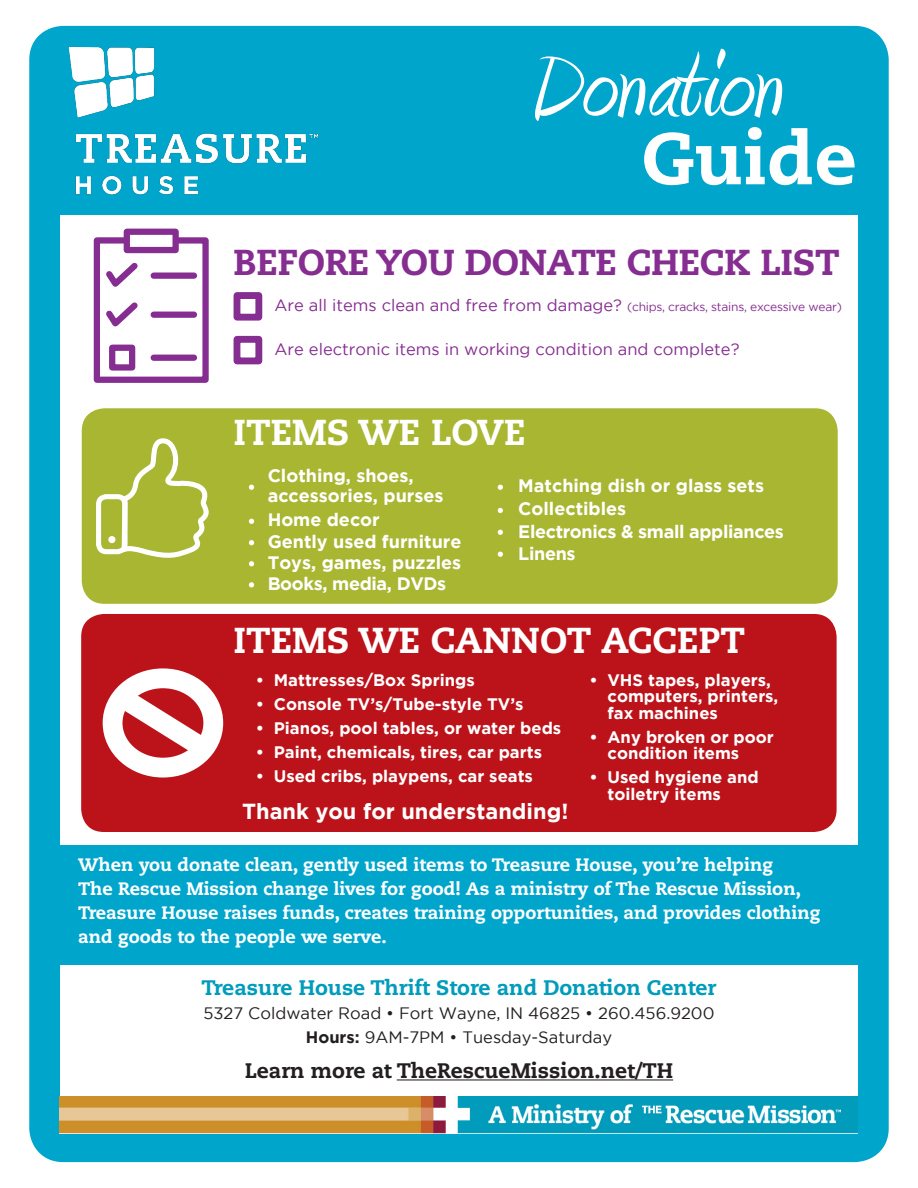
<style>
.page{position:relative;width:918px;height:1188px;background:#fff}
.page>*{position:absolute;margin:0;border:0;box-sizing:border-box;transform-origin:0 0}
.t1{font:114.15px "Amienne";color:#fff}
.t2{font:800 73.05px "Caecilia LT Std";color:#fff}
.t3{font:800 36px "Caecilia LT Std";color:#fff}
.t4{font:800 36px "Caecilia LT Std";letter-spacing:-.01em;color:#862d91}
.t5{font:700 21.75px "Gotham";color:#fff}
.t6{font:800 21px "Caecilia LT Std";color:#019cbb}
.t7{font:800 21px "Caecilia LT Std";color:#231f20}
.t8{font:800 18px/24px "Caecilia LT Std";color:#fff}
.t9{font:700 18px/19.5px "Gotham";color:#fff}
.t10{font:700 18px "Gotham";letter-spacing:-.02em;color:#fff}
.t11{font:700 16.65px/16.5px "Gotham";color:#fff}
.t12{font:16.5px "Gotham";color:#231f20}
.t13{font:16.5px "Gotham";color:#862d91}
.t14{font:12px "Gotham";letter-spacing:-.02em;color:#862d91}
.s1{font-size:16.5px}
.s2{font-weight:700}
</style>
<div class="page">
<div style="left:29px;top:26px;width:860px;height:1136px;border:31px solid #00a5cc;border-radius:18px"></div>
<img style="left:60px;top:1096px;width:798px;height:37px">
<div style="left:82px;top:408px;width:756px;height:196px;background:#a9b632;border-radius:23px"></div>
<div style="left:81px;top:614px;width:756px;height:218px;background:#bc131a;border-radius:23px"></div>
<div style="left:40px;top:44px;width:834px;height:170px;background:#00a5cc"></div>
<div style="left:51px;top:845px;width:834px;height:120px;background:#00a5cc"></div>
<hr style="left:397px;top:1079px;width:276px;height:1px;background:#231f20">
<svg style="left:102px;top:685px;width:122px;height:76px"></svg>
<img style="left:68px;top:46px;width:251px;height:149px">
<div style="left:94px;top:237px;width:115px;height:146px;border:6px solid #862d91"></div>
<div style="left:124px;top:229px;width:55px;height:24px;background:#fff;border:6px solid #862d91"></div>
<div style="left:154px;top:273px;width:40px;height:6px;background:#862d91"></div>
<div style="left:154px;top:312px;width:40px;height:6px;background:#862d91"></div>
<div style="left:154px;top:355px;width:40px;height:6px;background:#862d91"></div>
<div style="left:109px;top:345px;width:26px;height:26px;border:6px solid #862d91"></div>
<svg style="left:106px;top:262px;width:32px;height:65px"></svg>
<div style="left:234px;top:292px;width:28px;height:29px;border:7px solid #862d91"></div>
<div style="left:234px;top:336px;width:28px;height:28px;border:7px solid #862d91"></div>
<svg style="left:119px;top:438px;width:93px;height:725px"></svg>
<div style="left:96px;top:494px;width:32px;height:60px;border:5px solid #fff;border-radius:8px"></div>
<div style="left:108px;top:536px;width:7px;height:7px;background:#fff;border-radius:50%"></div>
<svg style="left:249px;top:485px;width:5px;height:5px"></svg>
<svg style="left:249px;top:519px;width:5px;height:5px"></svg>
<svg style="left:498px;top:508px;width:5px;height:5px"></svg>
<svg style="left:498px;top:530px;width:5px;height:5px"></svg>
<svg style="left:498px;top:552px;width:5px;height:5px"></svg>
<svg style="left:249px;top:582px;width:5px;height:5px"></svg>
<svg style="left:249px;top:540px;width:5px;height:5px"></svg>
<svg style="left:249px;top:561px;width:5px;height:5px"></svg>
<svg style="left:498px;top:485px;width:5px;height:5px"></svg>
<p class="t1" style="left:530px;top:35px;width:254px">Donation</p>
<p class="t2" style="left:642px;top:113px;width:216px">Guide</p>
<p class="t4" style="left:234px;top:240px;width:608px">BEFORE YOU DONATE CHECK LIST</p>
<p class="t14" style="left:274px;top:300px;width:569px"><span class="s1">Are all items clean and free from damage?</span> (chips, cracks, stains, excessive wear)</p>
<p class="t13" style="left:274px;top:340px;width:467px">Are electronic items in working condition and complete?</p>
<p class="t3" style="left:234px;top:410px;width:294px">ITEMS WE LOVE</p>
<p class="t9" style="left:268px;top:466px;width:177px">Clothing, shoes, accessories, purses</p>
<p class="t9" style="left:268px;top:510px;width:114px">Home decor</p>
<p class="t9" style="left:268px;top:531px;width:195px">Gently used furniture</p>
<p class="t9" style="left:268px;top:553px;width:195px">Toys, games, puzzles</p>
<p class="t10" style="left:268px;top:573px;width:180px">Books, media, DVDs</p>
<p class="t9" style="left:518px;top:476px;width:247px">Matching dish or glass sets</p>
<p class="t9" style="left:518px;top:499px;width:109px">Collectibles</p>
<p class="t10" style="left:518px;top:521px;width:267px">Electronics &amp; small appliances</p>
<p class="t9" style="left:518px;top:543px;width:59px">Linens</p>
<p class="t3" style="left:234px;top:618px;width:513px">ITEMS WE CANNOT ACCEPT</p>
<p class="t11" style="left:256px;top:671px;width:220px">• Mattresses/Box Springs</p>
<p class="t11" style="left:256px;top:695px;width:269px">• Console TV’s/Tube-style TV’s</p>
<p class="t11" style="left:256px;top:719px;width:307px">• Pianos, pool tables, or water beds</p>
<p class="t11" style="left:256px;top:743px;width:288px">• Paint, chemicals, tires, car parts</p>
<p class="t11" style="left:256px;top:767px;width:279px">• Used cribs, playpens, car seats</p>
<p class="t5" style="left:242px;top:799px;width:328px">Thank you for understanding!</p>
<p class="t11" style="left:608px;top:671px;width:172px;text-indent:-18px">• VHS tapes, players, computers, printers, fax machines</p>
<p class="t11" style="left:608px;top:728px;width:168px;text-indent:-18px">• Any broken or poor condition items</p>
<p class="t11" style="left:608px;top:769px;width:153px;text-indent:-18px">• Used hygiene and toiletry items</p>
<p class="t8" style="left:78px;top:853px;width:744px">When you donate clean, gently used items to Treasure House, you’re helping<br>The Rescue Mission change lives for good! As a ministry of The Rescue Mission, Treasure House raises funds, creates training opportunities, and provides clothing and goods to the people we serve.</p>
<p class="t6" style="left:201px;top:975px;width:517px">Treasure House Thrift Store and Donation Center</p>
<p class="t12" style="left:203px;top:1004px;width:513px">5327 Coldwater Road • Fort Wayne, IN 46825 • 260.456.9200</p>
<p class="t12" style="left:306px;top:1028px;width:308px"><span class="s2">Hours:</span> 9AM-7PM • Tuesday-Saturday</p>
<p class="t7" style="left:245px;top:1058px;width:430px">Learn more at TheRescueMission.net/TH</p>
</div>
